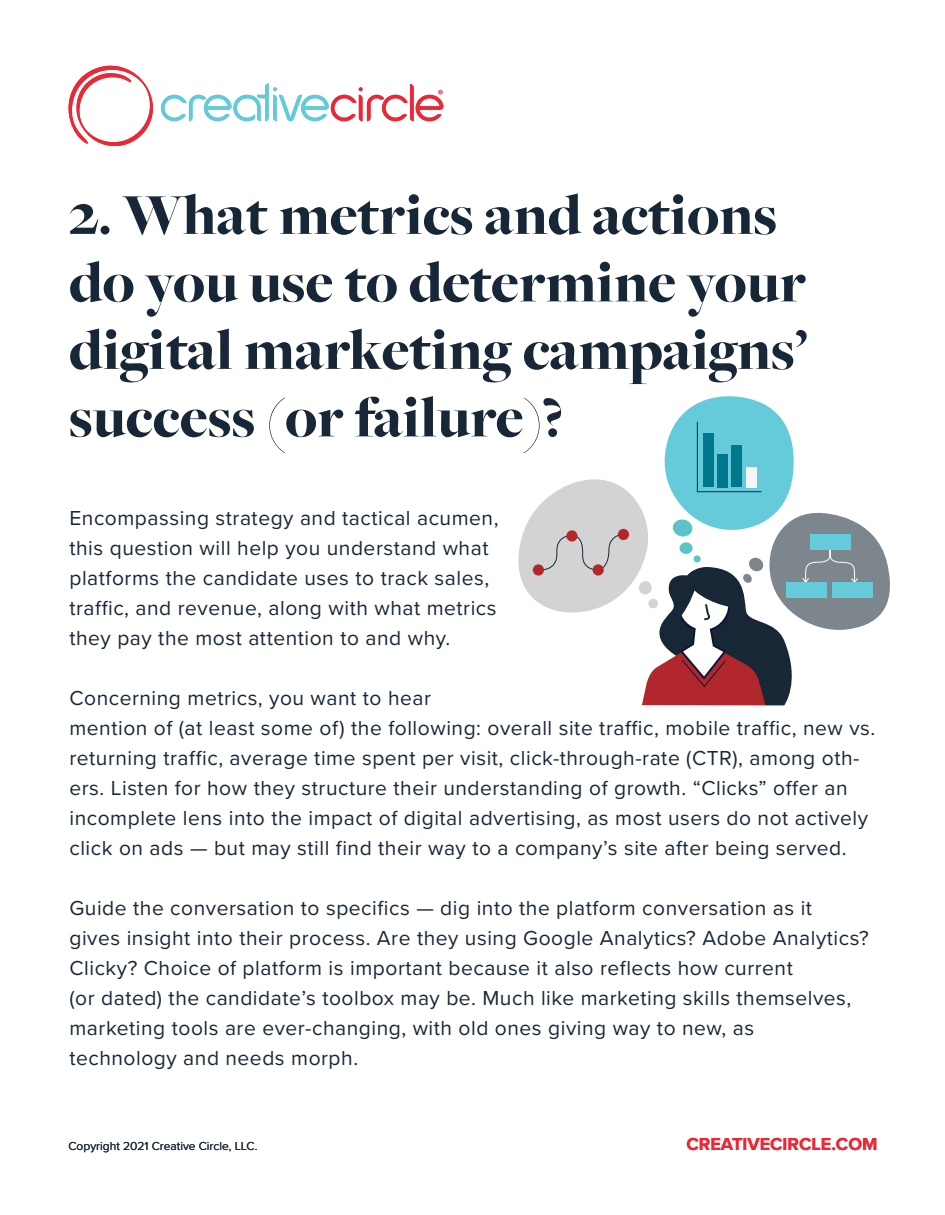
<style>
.page{position:relative;width:945px;height:1215px;background:#fff}
.page>*{position:absolute;margin:0;border:0;box-sizing:border-box;transform-origin:0 0}
.t1{font:900 60px/67.5px "Freight Big Pro";color:#182738;text-align:justify}
.t2{font:21px/30px "Proxima Nova";letter-spacing:.025em;color:#182738}
.t3{font:700 18px "Proxima Nova";color:#ed2836}
.t4{font:12px "Proxima Nova";color:#182738}
</style>
<div class="page">
<svg style="left:161px;top:83px;width:283px;height:38px"></svg>
<svg style="left:68px;top:65px;width:85px;height:82px"></svg>
<svg style="left:518px;top:396px;width:372px;height:309px"></svg>
<p class="t1" style="left:69px;top:180px;width:710px">2. What metrics and actions</p>
<p class="t1" style="left:69px;top:248px;width:740px">do you use to determine your digital marketing campaigns’ success (or failure)?</p>
<p class="t2" style="left:69px;top:502px;width:431px">Encompassing strategy and tactical acumen, this question will help you understand what platforms the candidate uses to track sales, traffic, and revenue, along with what metrics they pay the most attention to and why.</p>
<p class="t2" style="left:69px;top:682px;width:363px">Concerning metrics, you want to hear</p>
<p class="t2" style="left:69px;top:712px;width:807px">mention of (at least some of) the following: overall site traffic, mobile traffic, new vs.</p>
<p class="t2" style="left:69px;top:742px;width:800px">returning traffic, average time spent per visit, click-through-rate (CTR), among oth&shy;ers. Listen for how they structure their understanding of growth. “Clicks” offer an incomplete lens into the impact of digital advertising, as most users do not actively click on ads — but may still find their way to a company’s site after being served.</p>
<p class="t2" style="left:69px;top:892px;width:801px">Guide the conversation to specifics — dig into the platform conversation as it<br>gives insight into their process. Are they using Google Analytics? Adobe Analytics?<br>Clicky? Choice of platform is important because it also reflects how current</p>
<p class="t2" style="left:69px;top:982px;width:783px">(or dated) the candidate’s toolbox may be. Much like marketing skills themselves, marketing tools are ever-changing, with old ones giving way to new, as</p>
<p class="t2" style="left:69px;top:1042px;width:290px">technology and needs morph.</p>
<p class="t4" style="left:69px;top:1137px;width:190px">Copyright 2021 Creative Circle, LLC.</p>
<p class="t3" style="left:686px;top:1131px;width:193px">CREATIVECIRCLE.COM</p>
</div>
